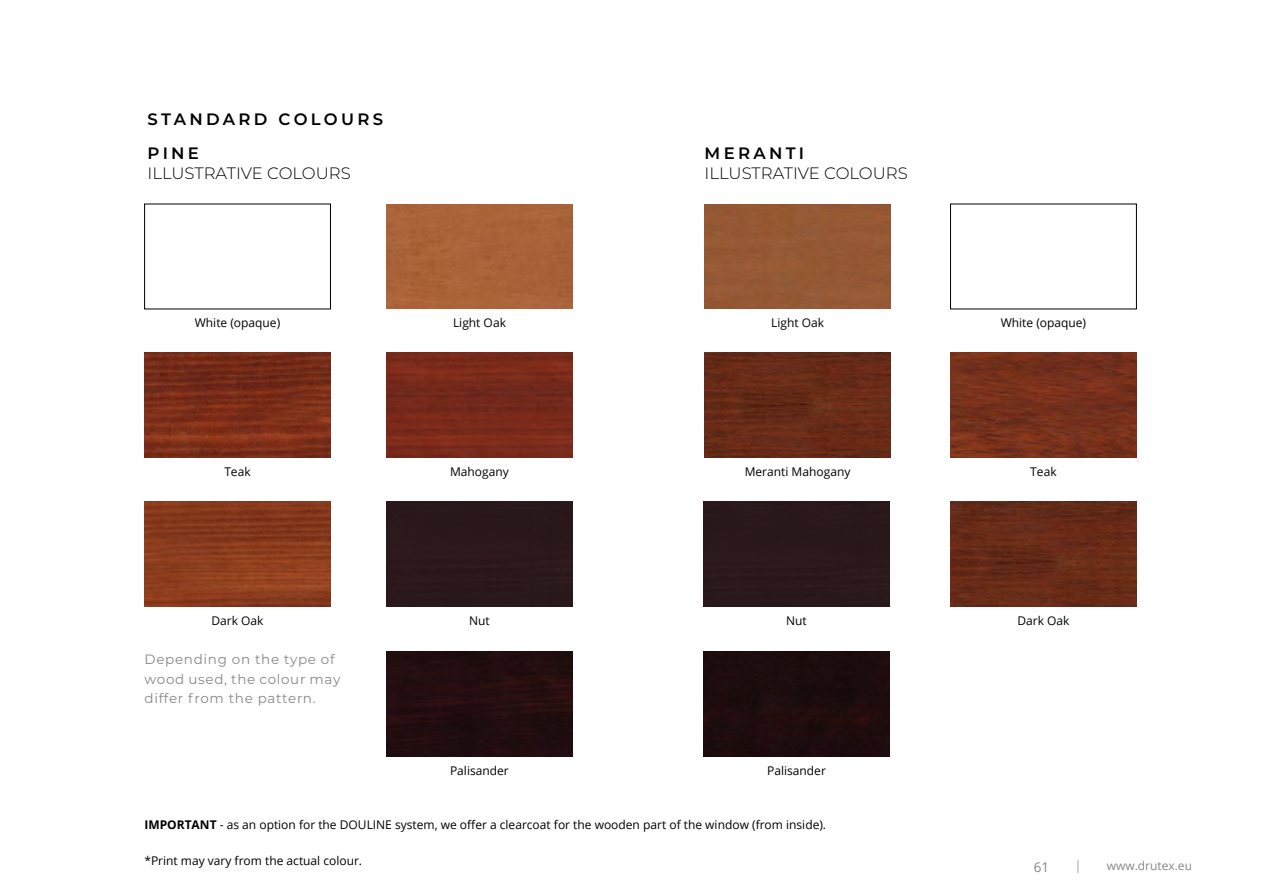
<style>
.page{position:relative;width:1263px;height:893px;background:#fff}
.page>*{position:absolute;margin:0;border:0;box-sizing:border-box;transform-origin:0 0}
.t1{font:300 16.5px "Montserrat";color:#000}
.t2{font:600 16.5px "Montserrat";letter-spacing:.2em;color:#000}
.t3{font:13.5px/19.2px "Montserrat";letter-spacing:.05em;color:#878787}
.t4{font:13.5px "Open Sans";color:#878787}
.t5{font:12px "Open Sans";color:#000}
.t6{font:12px "Open Sans";color:#878787}
.s1{font-weight:700}
</style>
<div class="page">
<svg style="left:1077px;top:860px;width:2px;height:13px"></svg>
<div style="left:387px;top:501px;width:185px;height:105px;background:#2a181a"></div>
<div style="left:387px;top:204px;width:185px;height:105px;background:#a96338"></div>
<div style="left:704px;top:651px;width:185px;height:105px;background:#1d0c0d"></div>
<div style="left:704px;top:501px;width:185px;height:105px;background:#2a181a"></div>
<img style="left:705px;top:353px;width:185px;height:105px">
<img style="left:950px;top:501px;width:186px;height:105px">
<div style="left:705px;top:204px;width:185px;height:105px;background:#955934"></div>
<img style="left:145px;top:501px;width:185px;height:105px">
<img style="left:950px;top:352px;width:186px;height:106px">
<img style="left:145px;top:353px;width:185px;height:105px">
<img style="left:386px;top:651px;width:186px;height:105px">
<div style="left:144px;top:204px;width:187px;height:105px;border:1px solid #000"></div>
<img style="left:386px;top:352px;width:186px;height:106px">
<h1 class="t2" style="left:148px;top:107px;width:237px">STANDARD COLOURS</h1>
<h1 class="t2" style="left:148px;top:141px;width:53px">PINE</h1>
<h1 class="t1" style="left:148px;top:162px;width:205px">ILLUSTRATIVE COLOURS</h1>
<p class="t5" style="left:195px;top:315px;width:87px">White (opaque)</p>
<p class="t5" style="left:453px;top:315px;width:54px">Light Oak</p>
<h1 class="t2" style="left:705px;top:141px;width:101px">MERANTI</h1>
<h1 class="t1" style="left:705px;top:162px;width:205px">ILLUSTRATIVE COLOURS</h1>
<p class="t5" style="left:771px;top:315px;width:54px">Light Oak</p>
<p class="t5" style="left:1001px;top:315px;width:87px">White (opaque)</p>
<p class="t5" style="left:224px;top:463px;width:28px">Teak</p>
<p class="t5" style="left:1030px;top:463px;width:28px">Teak</p>
<p class="t5" style="left:450px;top:463px;width:60px">Mahogany</p>
<p class="t5" style="left:745px;top:463px;width:107px">Meranti Mahogany</p>
<p class="t5" style="left:211px;top:612px;width:54px">Dark Oak</p>
<p class="t3" style="left:145px;top:649px;width:197px">Depending on the type of wood used, the colour may differ from the pattern.</p>
<p class="t5" style="left:469px;top:612px;width:22px">Nut</p>
<p class="t5" style="left:450px;top:762px;width:60px">Palisander</p>
<p class="t5" style="left:786px;top:612px;width:22px">Nut</p>
<p class="t5" style="left:767px;top:762px;width:60px">Palisander</p>
<p class="t5" style="left:144px;top:817px;width:683px"><span class="s1">IMPORTANT</span> - as an option for the DOULINE system, we offer a clearcoat for the wooden part of the window (from inside).</p>
<p class="t5" style="left:144px;top:852px;width:219px">*Print may vary from the actual colour.</p>
<p class="t5" style="left:1017px;top:612px;width:54px">Dark Oak</p>
<p class="t4" style="left:1034px;top:858px;width:17px">61</p>
<p class="t6" style="left:1107px;top:857px;width:87px">www.drutex.eu</p>
</div>
